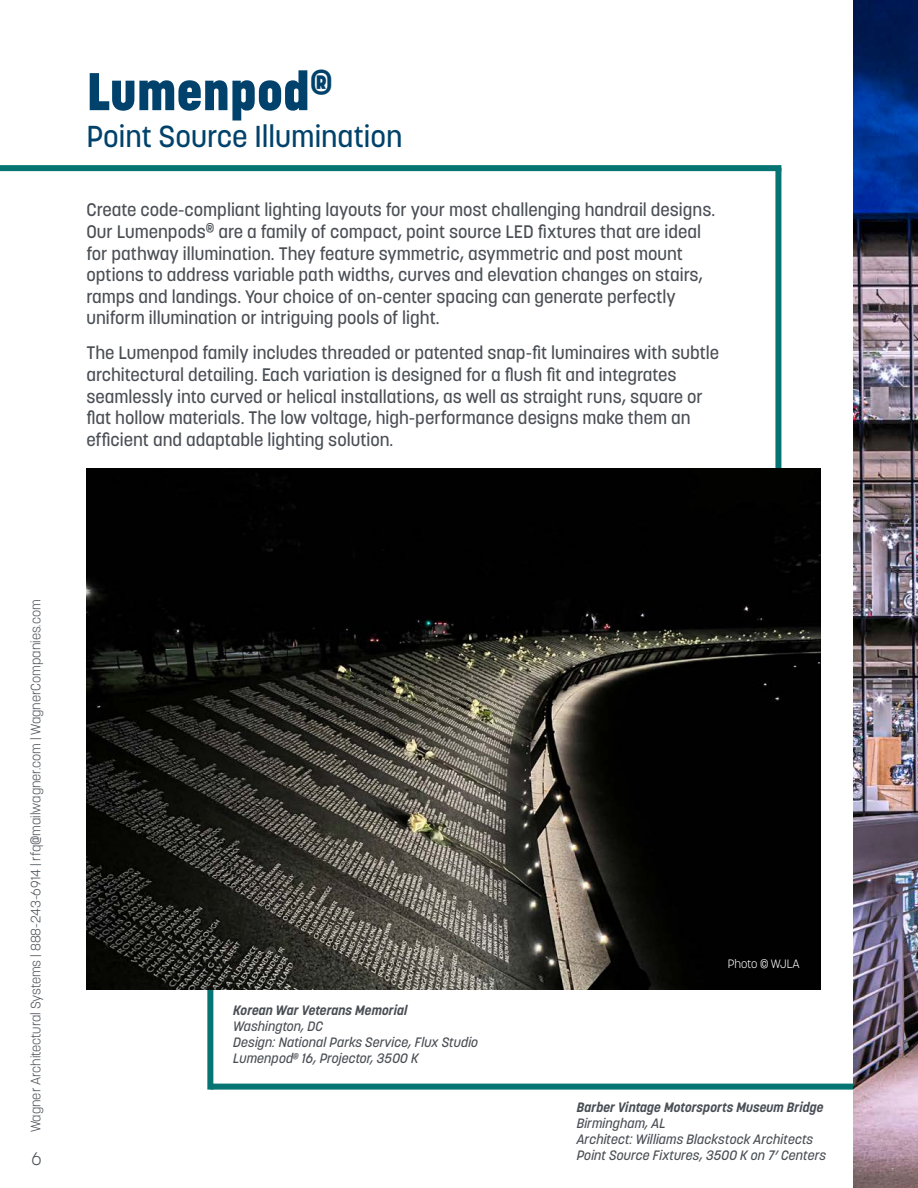
<style>
.page{position:relative;width:918px;height:1188px;background:#fff}
.page>*{position:absolute;margin:0;border:0;box-sizing:border-box;transform-origin:0 0}
.t1{font:800 52.5px "Korolev";color:#00426b}
.t2{font:500 30px "Korolev";color:#00426b}
.t3{font:500 18px/21.6px "Korolev";color:#4a4f55}
.t4{font:300 18px "Korolev";color:#4a4f55}
.t5{font:italic 500 13.5px "Korolev";color:#4a4f55}
.t6{font:300 13.5px "Korolev";color:#4a4f55}
.t7{font:italic 700 13.5px "Korolev";color:#4a4f55}
.t8{font:300 12px "Korolev";color:#fff}
</style>
<div class="page">
<div style="left:0;top:165px;width:781px;height:6px;background:#057472"></div>
<div style="left:210px;top:1084px;width:708px;height:6px;background:#057472"></div>
<div style="left:775px;top:168px;width:6px;height:679px;background:#057472"></div>
<div style="left:207px;top:859px;width:6px;height:231px;background:#057472"></div>
<img style="left:86px;top:468px;width:735px;height:522px">
<img style="left:853px;top:0;width:65px;height:1188px">
<p class="t1" style="left:86px;top:59px;width:248px">Lumenpod<sup>®</sup></p>
<p class="t2" style="left:86px;top:117px;width:317px">Point Source Illumination</p>
<p class="t3" style="left:86px;top:199px;width:630px">Create code-compliant lighting layouts for your most challenging handrail designs.<br>Our Lumenpods<sup>®</sup> are a family of compact, point source LED fixtures that are ideal for pathway illumination. They feature symmetric, asymmetric and post mount options to address variable path widths, curves and elevation changes on stairs, ramps and landings. Your choice of on-center spacing can generate perfectly uniform illumination or intriguing pools of light.</p>
<p class="t3" style="left:86px;top:342px;width:634px">The Lumenpod family includes threaded or patented snap-fit luminaires with subtle architectural detailing. Each variation is designed for a flush fit and integrates seamlessly into curved or helical installations, as well as straight runs, square or flat hollow materials. The low voltage, high-performance designs make them an efficient and adaptable lighting solution.</p>
<p class="t6" style="left:27px;top:1132px;width:534px;rotate:-90deg">Wagner Architectural Systems | 888-243-6914 | rfq@mailwagner.com | WagnerCompanies.com</p>
<p class="t4" style="left:32px;top:1147px;width:12px">6</p>
<p class="t7" style="left:233px;top:1001px;width:176px">Korean War Veterans Memorial</p>
<p class="t5" style="left:233px;top:1018px;width:91px">Washington, DC</p>
<p class="t5" style="left:233px;top:1034px;width:247px">Design: National Parks Service, Flux Studio</p>
<p class="t5" style="left:233px;top:1050px;width:187px">Lumenpod<sup>®</sup> 16, Projector, 3500 K</p>
<p class="t8" style="left:728px;top:956px;width:73px">Photo © WJLA</p>
<p class="t7" style="left:577px;top:1098px;width:248px">Barber Vintage Motorsports Museum Bridge</p>
<p class="t5" style="left:577px;top:1115px;width:91px">Birmingham, AL</p>
<p class="t5" style="left:577px;top:1131px;width:238px">Architect: Williams Blackstock Architects</p>
<p class="t5" style="left:577px;top:1147px;width:251px">Point Source Fixtures, 3500 K on 7’ Centers</p>
</div>
